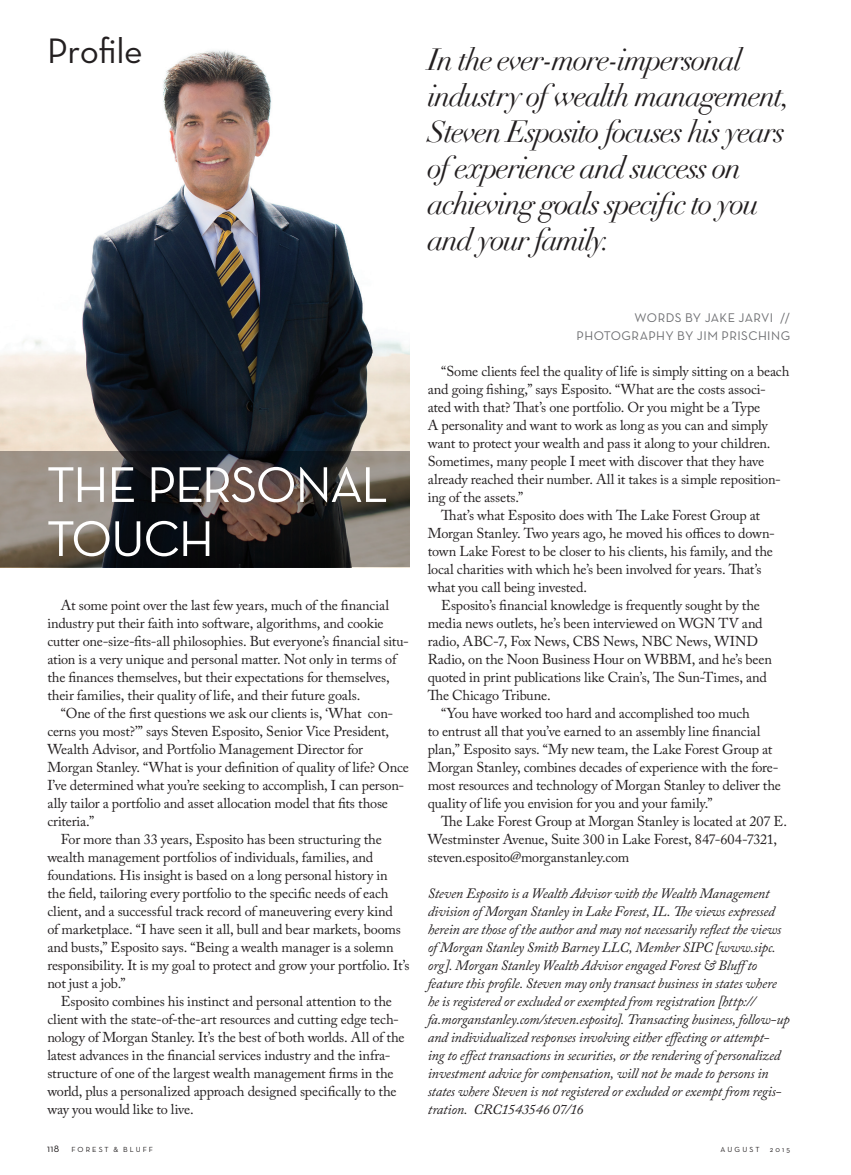
<style>
.page{position:relative;width:851px;height:1175px;background:#fff}
.page>*{position:absolute;margin:0;border:0;box-sizing:border-box;transform-origin:0 0}
.Feature_-_Body_Text{font:51px/54px "Neutra Text";letter-spacing:-.035em;color:#fff}
.t1{font:36px "Neutra Text";letter-spacing:-.015em;color:#231f20}
.Feature_-_Body_Text-2{font:italic 30px/36px "Didot";letter-spacing:-.05em;color:#231f20}
.Feature_-_Body_Text-3{font:14.25px/18px "Adobe Caslon Pro";letter-spacing:-.01em;color:#231f20}
.Feature_-_Body_Text-4{font:italic 14.25px/18px "Adobe Caslon Pro";letter-spacing:-.015em;color:#231f20}
.Feature_-_Body_Text-5{font:12.75px/18px "Neutra Text";letter-spacing:.03em;color:#6c6d70;text-align:right}
.t2{font:7.5px "Neutra Text";letter-spacing:.28em;color:#231f20}
.s1{font-size:10.5px}
</style>
<div class="page">
<img style="left:0;top:50px;width:410px;height:401px">
<svg style="left:0;top:451px;width:410px;height:116px;background:#504a46"></svg>
<p class="t1" style="left:47px;top:28px;width:97px">Profile</p>
<p class="Feature_-_Body_Text-2" style="left:428px;top:42px;width:364px">In the ever-more-impersonal industry of wealth management,<br>Steven Esposito focuses his years of experience and success on achieving goals specific to you and your family.</p>
<p class="Feature_-_Body_Text" style="left:47px;top:457px;width:343px">THE PERSONAL<br>TOUCH</p>
<p class="Feature_-_Body_Text-3" style="left:47px;top:596px;width:363px;text-indent:14px">At some point over the last few years, much of the financial industry put their faith into software, algorithms, and cookie cutter one-size-fits-all philosophies. But everyone’s financial situ&shy;ation is a very unique and personal matter. Not only in terms of the finances themselves, but their expectations for themselves, their families, their quality of life, and their future goals.</p>
<p class="Feature_-_Body_Text-3" style="left:47px;top:704px;width:363px;text-indent:14px">“One of the first questions we ask our clients is, ‘What con&shy;cerns you most?’” says Steven Esposito, Senior Vice President, Wealth Advisor, and Portfolio Management Director for Morgan Stanley. “What is your definition of quality of life? Once I’ve determined what you’re seeking to accomplish, I can person&shy;ally tailor a portfolio and asset allocation model that fits those criteria.”</p>
<p class="Feature_-_Body_Text-3" style="left:47px;top:830px;width:364px;text-indent:14px">For more than 33 years, Esposito has been structuring the wealth management portfolios of individuals, families, and foundations. His insight is based on a long personal history in<br>the field, tailoring every portfolio to the specific needs of each client, and a successful track record of maneuvering every kind<br>of marketplace. “I have seen it all, bull and bear markets, booms and busts,” Esposito says. “Being a wealth manager is a solemn responsibility. It is my goal to protect and grow your portfolio. It’s not just a job.”</p>
<p class="Feature_-_Body_Text-3" style="left:47px;top:992px;width:359px;text-indent:14px">Esposito combines his instinct and personal attention to the client with the state-of-the-art resources and cutting edge tech&shy;nology of Morgan Stanley. It’s the best of both worlds. All of the latest advances in the financial services industry and the infra&shy;structure of one of the largest wealth management firms in the world, plus a personalized approach designed specifically to the way you would like to live.</p>
<p class="Feature_-_Body_Text-5" style="left:576px;top:308px;width:215px">WORDS BY JAKE JARVI //<br>PHOTOGRAPHY BY JIM PRISCHING</p>
<p class="Feature_-_Body_Text-3" style="left:428px;top:362px;width:363px;text-indent:14px">“Some clients feel the quality of life is simply sitting on a beach and going fishing,” says Esposito. “What are the costs associ&shy;ated with that? That’s one portfolio. Or you might be a Type<br>A personality and want to work as long as you can and simply want to protect your wealth and pass it along to your children.<br>Sometimes, many people I meet with discover that they have already reached their number. All it takes is a simple reposition&shy;ing of the assets.”</p>
<p class="Feature_-_Body_Text-3" style="left:428px;top:506px;width:349px;text-indent:14px">That’s what Esposito does with The Lake Forest Group at Morgan Stanley. Two years ago, he moved his offices to down&shy;town Lake Forest to be closer to his clients, his family, and the local charities with which he’s been involved for years. That’s what you call being invested.</p>
<p class="Feature_-_Body_Text-3" style="left:428px;top:596px;width:346px;text-indent:14px">Esposito’s financial knowledge is frequently sought by the media news outlets, he’s been interviewed on WGN TV and radio, ABC-7, Fox News, CBS News, NBC News, WIND Radio, on the Noon Business Hour on WBBM, and he’s been quoted in print publications like Crain’s, The Sun-Times, and The Chicago Tribune.</p>
<p class="Feature_-_Body_Text-3" style="left:428px;top:704px;width:354px;text-indent:14px">“You have worked too hard and accomplished too much<br>to entrust all that you’ve earned to an assembly line financial plan,” Esposito says. “My new team, the Lake Forest Group at Morgan Stanley, combines decades of experience with the fore&shy;most resources and technology of Morgan Stanley to deliver the quality of life you envision for you and your family.”</p>
<p class="Feature_-_Body_Text-3" style="left:428px;top:812px;width:361px;text-indent:14px">The Lake Forest Group at Morgan Stanley is located at 207 E.<br>Westminster Avenue, Suite 300 in Lake Forest, 847-604-7321, steven.esposito@morganstanley.com</p>
<p class="Feature_-_Body_Text-4" style="left:428px;top:884px;width:363px">Steven Esposito is a Wealth Advisor with the Wealth Management division of Morgan Stanley in Lake Forest, IL. The views expressed herein are those of the author and may not necessarily reflect the views of Morgan Stanley Smith Barney LLC, Member SIPC [www.sipc. org]. Morgan Stanley Wealth Advisor engaged Forest &amp; Bluffto feature this profile. Steven may only transact business in states where he is registered or excluded or exempted from registration [http:// fa.morganstanley.com/steven.esposito]. Transacting business, follow-up and individualized responses involving either effecting or attempt&shy;ing to effect transactions in securities, or the rendering of personalized investment advice for compensation, will not be made to persons in states where Steven is not registered or excluded or exempt from regis&shy;tration. CRC1543546 07/16</p>
<p class="t2" style="left:47px;top:1145px;width:107px"><span class="s1">118</span> FOREST &amp; BLUFF</p>
<p class="t2" style="left:720px;top:1144px;width:41px">AUGUST</p>
<p class="t2" style="left:769px;top:1144px;width:22px">2015</p>
</div>
